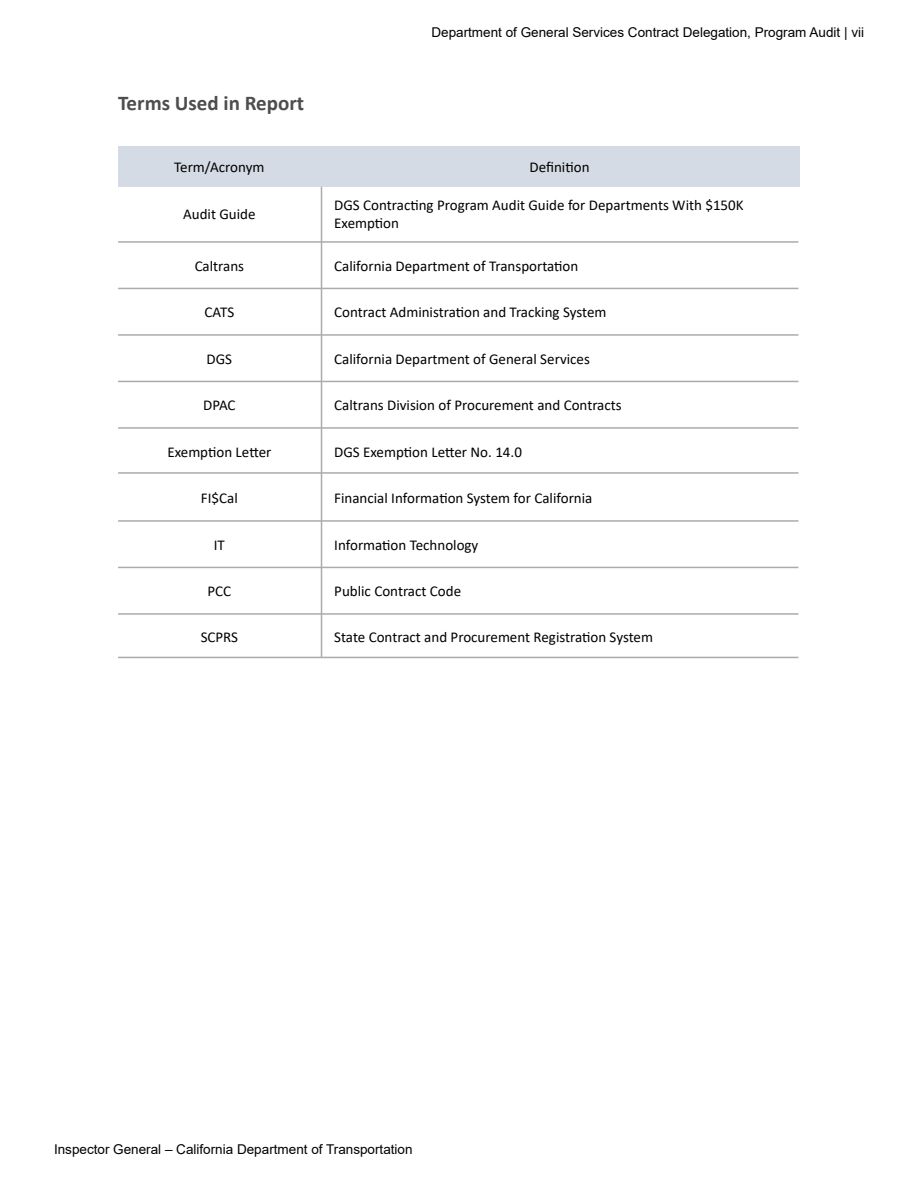
<style>
.page{position:relative;width:918px;height:1188px;background:#fff}
.page>*{position:absolute;margin:0;border:0;box-sizing:border-box;transform-origin:0 0}
.Header_ORANGE_12_pt_B_copy{font:700 21px "Calibri";color:#4e4d4d}
.Table_Cell_TEXT_LA{font:15px/18px "Calibri";color:#000}
.Table_Cell_Alpha{font:15px "Calibri";color:#000}
.Table_Cell_Alpha_HEADER{font:15px "Calibri";color:#000}
.t1{font:13.5px "Arial";color:#000}
</style>
<div class="page">
<div style="left:118px;top:146px;width:682px;height:41px;background:#d5dbe4"></div>
<hr style="left:321px;top:187px;width:1px;height:471px;background:#afaaaa">
<hr style="left:118px;top:241px;width:680px;height:2px;background:#afaaaa">
<hr style="left:118px;top:288px;width:680px;height:1px;background:#afaaaa">
<hr style="left:118px;top:334px;width:680px;height:2px;background:#afaaaa">
<hr style="left:118px;top:381px;width:680px;height:1px;background:#afaaaa">
<hr style="left:118px;top:427px;width:680px;height:2px;background:#afaaaa">
<hr style="left:118px;top:472px;width:680px;height:2px;background:#afaaaa">
<hr style="left:118px;top:520px;width:680px;height:2px;background:#afaaaa">
<hr style="left:118px;top:567px;width:680px;height:1px;background:#afaaaa">
<hr style="left:118px;top:613px;width:680px;height:2px;background:#afaaaa">
<hr style="left:118px;top:657px;width:680px;height:1px;background:#afaaaa">
<p class="Header_ORANGE_12_pt_B_copy" style="left:118px;top:88px;width:188px">Terms Used in Report</p>
<p class="t1" style="left:431px;top:23px;width:434px">Department of General Services Contract Delegation, Program Audit | vii</p>
<p class="Table_Cell_Alpha_HEADER" style="left:174px;top:157px;width:92px">Term/Acronym</p>
<p class="Table_Cell_Alpha_HEADER" style="left:530px;top:157px;width:61px">Definition</p>
<p class="Table_Cell_Alpha" style="left:183px;top:204px;width:74px">Audit Guide</p>
<p class="Table_Cell_TEXT_LA" style="left:334px;top:196px;width:411px">DGS Contracting Program Audit Guide for Departments With $150K<br>Exemption</p>
<p class="Table_Cell_Alpha" style="left:195px;top:255px;width:51px">Caltrans</p>
<p class="Table_Cell_TEXT_LA" style="left:334px;top:256px;width:246px">California Department of Transportation</p>
<p class="Table_Cell_Alpha" style="left:205px;top:302px;width:31px">CATS</p>
<p class="Table_Cell_TEXT_LA" style="left:334px;top:303px;width:274px">Contract Administration and Tracking System</p>
<p class="Table_Cell_Alpha" style="left:207px;top:348px;width:27px">DGS</p>
<p class="Table_Cell_TEXT_LA" style="left:334px;top:349px;width:257px">California Department of General Services</p>
<p class="Table_Cell_Alpha" style="left:203px;top:395px;width:34px">DPAC</p>
<p class="Table_Cell_TEXT_LA" style="left:334px;top:396px;width:289px">Caltrans Division of Procurement and Contracts</p>
<p class="Table_Cell_Alpha" style="left:167px;top:441px;width:105px">Exemption Letter</p>
<p class="Table_Cell_TEXT_LA" style="left:334px;top:443px;width:189px">DGS Exemption Letter No. 14.0</p>
<p class="Table_Cell_Alpha" style="left:201px;top:488px;width:38px">FI$Cal</p>
<p class="Table_Cell_TEXT_LA" style="left:334px;top:489px;width:260px">Financial Information System for California</p>
<p class="Table_Cell_Alpha" style="left:214px;top:535px;width:13px">IT</p>
<p class="Table_Cell_TEXT_LA" style="left:334px;top:536px;width:146px">Information Technology</p>
<p class="Table_Cell_Alpha" style="left:208px;top:581px;width:25px">PCC</p>
<p class="Table_Cell_TEXT_LA" style="left:334px;top:582px;width:128px">Public Contract Code</p>
<p class="Table_Cell_Alpha" style="left:201px;top:626px;width:39px">SCPRS</p>
<p class="Table_Cell_TEXT_LA" style="left:334px;top:627px;width:320px">State Contract and Procurement Registration System</p>
<p class="t1" style="left:54px;top:1140px;width:360px">Inspector General – California Department of Transportation</p>
</div>
